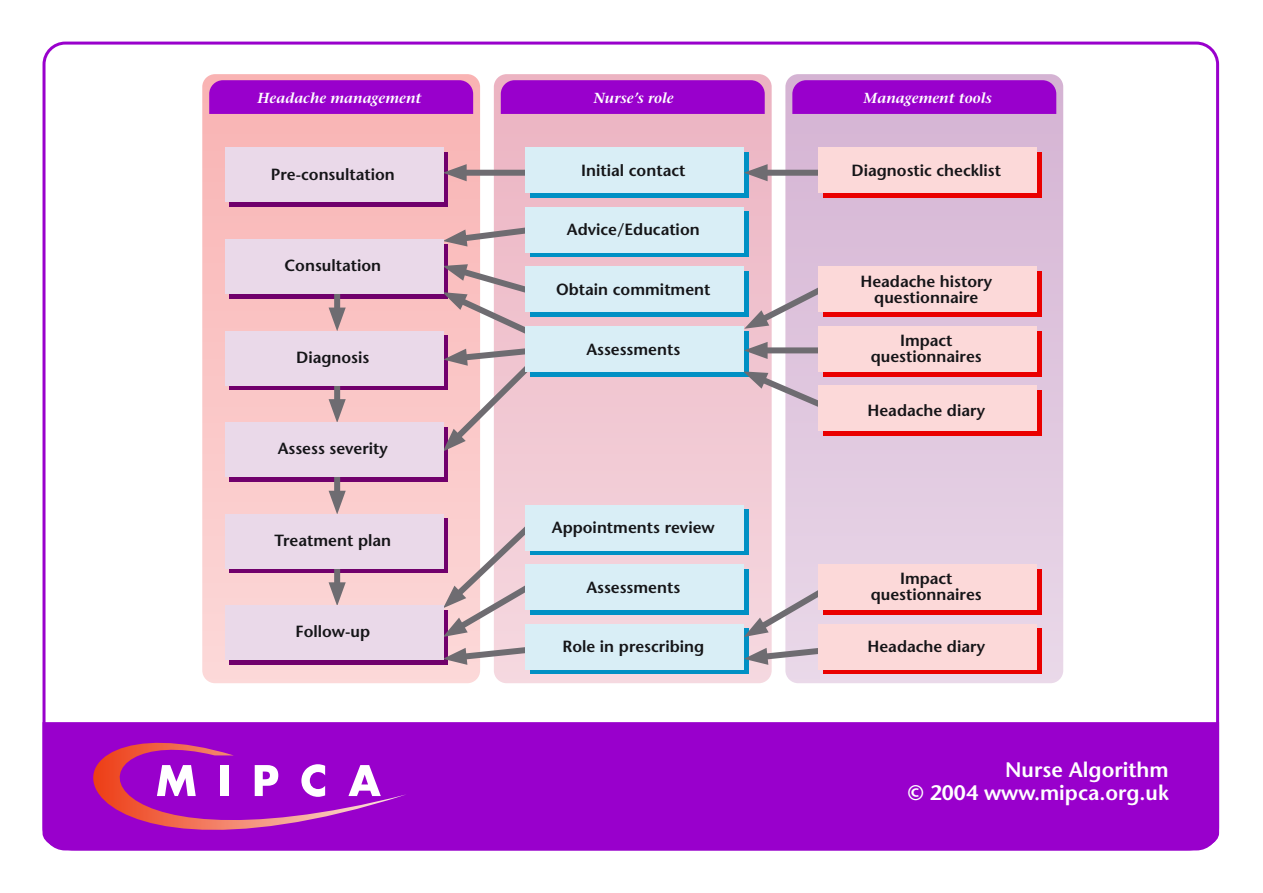
<style>
.page{position:relative;width:1263px;height:893px;background:#fff}
.page>*{position:absolute;margin:0;border:0;box-sizing:border-box;transform-origin:0 0}
.t1{font:600 21px/22.5px "Stone Sans";color:#fff;text-align:right}
.t2{font:600 16.2px/16.2px "Stone Sans";color:#151518;text-align:center}
.t3{font:italic 600 14.55px "Stone Serif";color:#fff}
</style>
<div class="page">
<div style="left:407px;top:721px;width:813px;height:130px;background:#90c"></div>
<svg style="left:42px;top:689px;width:365px;height:162px;fill:#90c"></svg>
<div style="left:202px;top:74px;width:278px;height:609px;background:linear-gradient(to bottom,#f9b3b3,#fcd9d9);border-radius:13px"></div>
<svg style="left:494px;top:74px;width:278px;height:609px;background:#edc4d0"></svg>
<svg style="left:785px;top:74px;width:278px;height:609px;background:#dfc4dc"></svg>
<div style="left:230px;top:152px;width:218px;height:55px;background:#71006c"></div>
<div style="left:230px;top:244px;width:218px;height:55px;background:#71006c"></div>
<div style="left:230px;top:335px;width:218px;height:55px;background:#71006c"></div>
<div style="left:230px;top:427px;width:218px;height:55px;background:#71006c"></div>
<div style="left:230px;top:518px;width:218px;height:55px;background:#71006c"></div>
<div style="left:230px;top:610px;width:218px;height:55px;background:#71006c"></div>
<div style="left:530px;top:152px;width:218px;height:46px;background:#0090c4"></div>
<div style="left:530px;top:212px;width:218px;height:45px;background:#0090c4"></div>
<div style="left:530px;top:271px;width:218px;height:46px;background:#0090c4"></div>
<div style="left:530px;top:331px;width:218px;height:45px;background:#0090c4"></div>
<div style="left:530px;top:509px;width:218px;height:46px;background:linear-gradient(to bottom,#0090c4,#0090c4)"></div>
<div style="left:530px;top:569px;width:218px;height:45px;background:#0090c4"></div>
<div style="left:530px;top:628px;width:218px;height:46px;background:linear-gradient(to right,#0090c4,#0090c4)"></div>
<div style="left:823px;top:152px;width:218px;height:46px;background:#ea0000"></div>
<div style="left:823px;top:271px;width:218px;height:46px;background:#ea0000"></div>
<div style="left:823px;top:331px;width:218px;height:45px;background:#ea0000"></div>
<div style="left:823px;top:390px;width:218px;height:46px;background:#ea0000"></div>
<div style="left:823px;top:569px;width:218px;height:45px;background:#ea0000"></div>
<div style="left:823px;top:628px;width:218px;height:46px;background:linear-gradient(to right,#ea0000,#ea0000)"></div>
<div style="left:465px;top:170px;width:68px;height:6px;background:#6e6c71"></div>
<svg style="left:443px;top:164px;width:24px;height:17px"></svg>
<div style="left:334px;top:292px;width:6px;height:17px;background:#6e6c71"></div>
<svg style="left:329px;top:308px;width:17px;height:23px"></svg>
<div style="left:334px;top:383px;width:6px;height:17px;background:#6e6c71"></div>
<svg style="left:329px;top:399px;width:17px;height:23px"></svg>
<div style="left:334px;top:475px;width:6px;height:17px;background:#6e6c71"></div>
<svg style="left:329px;top:491px;width:17px;height:23px"></svg>
<div style="left:334px;top:567px;width:6px;height:17px;background:#6e6c71"></div>
<svg style="left:329px;top:582px;width:17px;height:23px"></svg>
<svg style="left:443px;top:223px;width:83px;height:23px;background:#cdadb2"></svg>
<svg style="left:442px;top:264px;width:111px;height:188px"></svg>
<svg style="left:443px;top:515px;width:130px;height:150px"></svg>
<div style="left:766px;top:170px;width:68px;height:6px;background:#6e6c71"></div>
<svg style="left:744px;top:164px;width:24px;height:17px"></svg>
<svg style="left:744px;top:280px;width:88px;height:49px"></svg>
<div style="left:766px;top:347px;width:68px;height:6px;background:#6e6c71"></div>
<svg style="left:744px;top:342px;width:24px;height:17px"></svg>
<svg style="left:743px;top:371px;width:91px;height:44px;background:#d6bdca"></svg>
<svg style="left:744px;top:566px;width:129px;height:99px"></svg>
<div style="left:225px;top:147px;width:218px;height:55px;background:#ead9e9"></div>
<div style="left:225px;top:239px;width:218px;height:55px;background:#ead9e9"></div>
<div style="left:225px;top:331px;width:218px;height:55px;background:#ead9e9"></div>
<div style="left:225px;top:422px;width:218px;height:55px;background:#ead9e9"></div>
<div style="left:225px;top:514px;width:218px;height:55px;background:#ead9e9"></div>
<div style="left:225px;top:605px;width:218px;height:55px;background:#ead9e9"></div>
<div style="left:526px;top:147px;width:218px;height:46px;background:#d9eef6"></div>
<div style="left:526px;top:207px;width:218px;height:46px;background:#d9eef6"></div>
<div style="left:526px;top:266px;width:218px;height:46px;background:#d9eef6"></div>
<div style="left:526px;top:326px;width:218px;height:46px;background:#d9eef6"></div>
<div style="left:526px;top:505px;width:218px;height:45px;background:#d9eef6"></div>
<div style="left:526px;top:564px;width:218px;height:46px;background:#d9eef6"></div>
<div style="left:526px;top:624px;width:218px;height:45px;background:#d9eef6"></div>
<div style="left:819px;top:147px;width:218px;height:46px;background:#fcd9d9"></div>
<div style="left:819px;top:266px;width:218px;height:46px;background:#fcd9d9"></div>
<div style="left:819px;top:326px;width:218px;height:46px;background:#fcd9d9"></div>
<div style="left:819px;top:386px;width:218px;height:45px;background:#fcd9d9"></div>
<div style="left:819px;top:564px;width:218px;height:46px;background:#fcd9d9"></div>
<div style="left:819px;top:624px;width:218px;height:45px;background:#fcd9d9"></div>
<svg style="left:209px;top:80px;width:847px;height:34px;background:#a011cd"></svg>
<p class="t3" style="left:257px;top:89px;width:166px">Headache management</p>
<p class="t3" style="left:593px;top:89px;width:82px">Nurse’s role</p>
<p class="t3" style="left:863px;top:89px;width:130px">Management tools</p>
<p class="t2" style="left:271px;top:166px;width:125px">Pre-consultation</p>
<p class="t2" style="left:284px;top:257px;width:98px">Consultation</p>
<p class="t2" style="left:296px;top:349px;width:75px">Diagnosis</p>
<p class="t2" style="left:278px;top:440px;width:112px">Assess severity</p>
<p class="t2" style="left:275px;top:532px;width:118px">Treatment plan</p>
<p class="t2" style="left:295px;top:624px;width:76px">Follow-up</p>
<p class="t2" style="left:581px;top:162px;width:106px">Initial contact</p>
<p class="t2" style="left:567px;top:222px;width:134px">Advice/Education</p>
<p class="t2" style="left:556px;top:281px;width:156px">Obtain commitment</p>
<p class="t2" style="left:586px;top:341px;width:95px">Assessments</p>
<p class="t2" style="left:552px;top:519px;width:164px">Appointments review</p>
<p class="t2" style="left:586px;top:579px;width:95px">Assessments</p>
<p class="t2" style="left:562px;top:638px;width:143px">Role in prescribing</p>
<p class="t2" style="left:852px;top:162px;width:151px">Diagnostic checklist</p>
<p class="t2" style="left:860px;top:273px;width:133px">Headache history questionnaire</p>
<p class="t2" style="left:871px;top:332px;width:112px">Impact questionnaires</p>
<p class="t2" style="left:867px;top:402px;width:119px">Headache diary</p>
<p class="t2" style="left:871px;top:570px;width:112px">Impact questionnaires</p>
<p class="t2" style="left:867px;top:638px;width:119px">Headache diary</p>
<p class="t1" style="left:908px;top:759px;width:262px">Nurse Algorithm<br>© 2004 www.mipca.org.uk</p>
</div>
